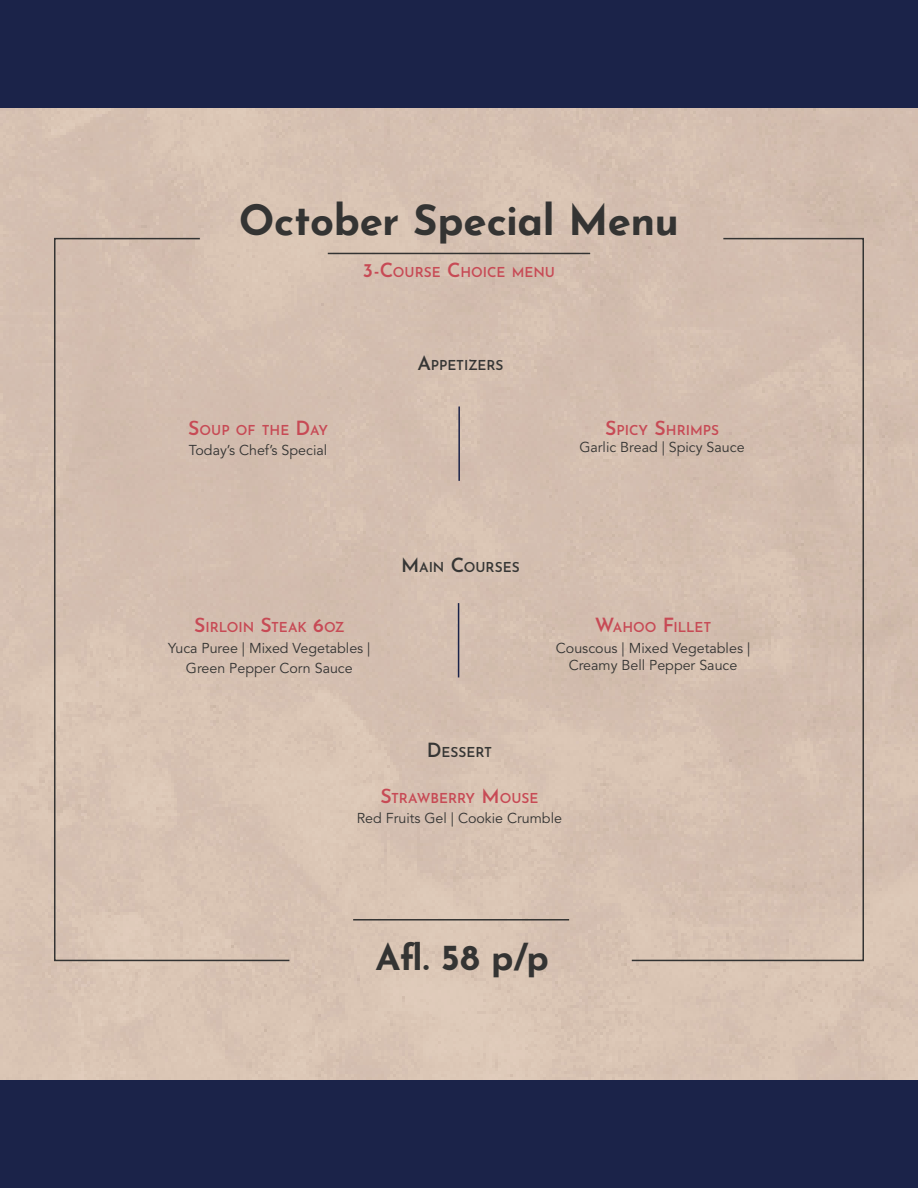
<style>
.page{position:relative;width:918px;height:1188px;background:#fff}
.page>*{position:absolute;margin:0;border:0;box-sizing:border-box;transform-origin:0 0}
.QUE-Section_title{font:700 42px "Josefin Sans";letter-spacing:-.01em;color:#343433}
.QUE-Section_title-2{font:700 36px "Josefin Sans";color:#343433}
.QUE-Item_Desc{font:14.25px/17.1px "Avenir LT Std";color:#343433;text-align:center}
.Item_Title{font:600 13.65px "Josefin Sans";color:#c74a55}
.QUE-Sub-Title{font:600 13.65px "Josefin Sans";letter-spacing:-.005em;color:#363635}
.QUE-Item_Desc-2{font:600 13.65px "Josefin Sans";color:#c74a55}
.QUE-Sub-Title-2{font:600 13.65px "Josefin Sans";color:#c74a55}
.s1{font-size:19.5px}
</style>
<div class="page">
<div style="left:0;top:0;width:918px;height:108px;background:#1b2349"></div>
<div style="left:0;top:1080px;width:918px;height:108px;background:#1b2349"></div>
<hr style="left:353px;top:919px;width:216px;height:2px;background:#343433">
<div style="left:53px;top:237px;width:238px;height:725px;background:#d5c0b1"></div>
<div style="left:630px;top:237px;width:235px;height:725px;background:#d4beb0"></div>
<hr style="left:328px;top:253px;width:262px;height:1px;background:#343433">
<hr style="left:458px;top:406px;width:2px;height:75px;background:#1b2349">
<hr style="left:458px;top:603px;width:1px;height:74px;background:#1b2349">
<p class="QUE-Section_title" style="left:239px;top:183px;width:442px">October Special Menu</p>
<p class="QUE-Sub-Title-2" style="left:363px;top:261px;width:194px"><span class="s1">3-C</span>OURSE <span class="s1">C</span>HOICE MENU</p>
<p class="Item_Title" style="left:188px;top:418px;width:141px"><span class="s1">S</span>OUP OF THE <span class="s1">D</span>AY</p>
<p class="QUE-Item_Desc" style="left:189px;top:442px;width:140px">Today’s Chef’s Special</p>
<p class="QUE-Sub-Title" style="left:417px;top:354px;width:88px"><span class="s1">A</span>PPETIZERS</p>
<p class="QUE-Item_Desc-2" style="left:605px;top:418px;width:115px"><span class="s1">S</span>PICY <span class="s1">S</span>HRIMPS</p>
<p class="QUE-Item_Desc" style="left:579px;top:439px;width:167px">Garlic Bread | Spicy Sauce</p>
<p class="Item_Title" style="left:194px;top:616px;width:152px"><span class="s1">S</span>IRLOIN <span class="s1">S</span>TEAK <span class="s1">6</span>OZ</p>
<p class="QUE-Item_Desc" style="left:168px;top:640px;width:204px">Yuca Puree | Mixed Vegetables |</p>
<p class="QUE-Item_Desc" style="left:186px;top:660px;width:168px">Green Pepper Corn Sauce</p>
<p class="QUE-Sub-Title" style="left:401px;top:555px;width:120px"><span class="s1">M</span>AIN <span class="s1">C</span>OURSES</p>
<p class="QUE-Item_Desc-2" style="left:595px;top:616px;width:118px"><span class="s1">W</span>AHOO <span class="s1">F</span>ILLET</p>
<p class="QUE-Item_Desc" style="left:556px;top:640px;width:196px">Couscous | Mixed Vegetables |<br>Creamy Bell Pepper Sauce</p>
<p class="QUE-Sub-Title" style="left:427px;top:740px;width:67px"><span class="s1">D</span>ESSERT</p>
<p class="Item_Title" style="left:380px;top:786px;width:159px"><span class="s1">S</span>TRAWBERRY <span class="s1">M</span> OUSE</p>
<p class="QUE-Item_Desc" style="left:357px;top:810px;width:207px">Red Fruits Gel | Cookie Crumble</p>
<p class="QUE-Section_title-2" style="left:375px;top:925px;width:175px">Afl. 58 p/p</p>
</div>
